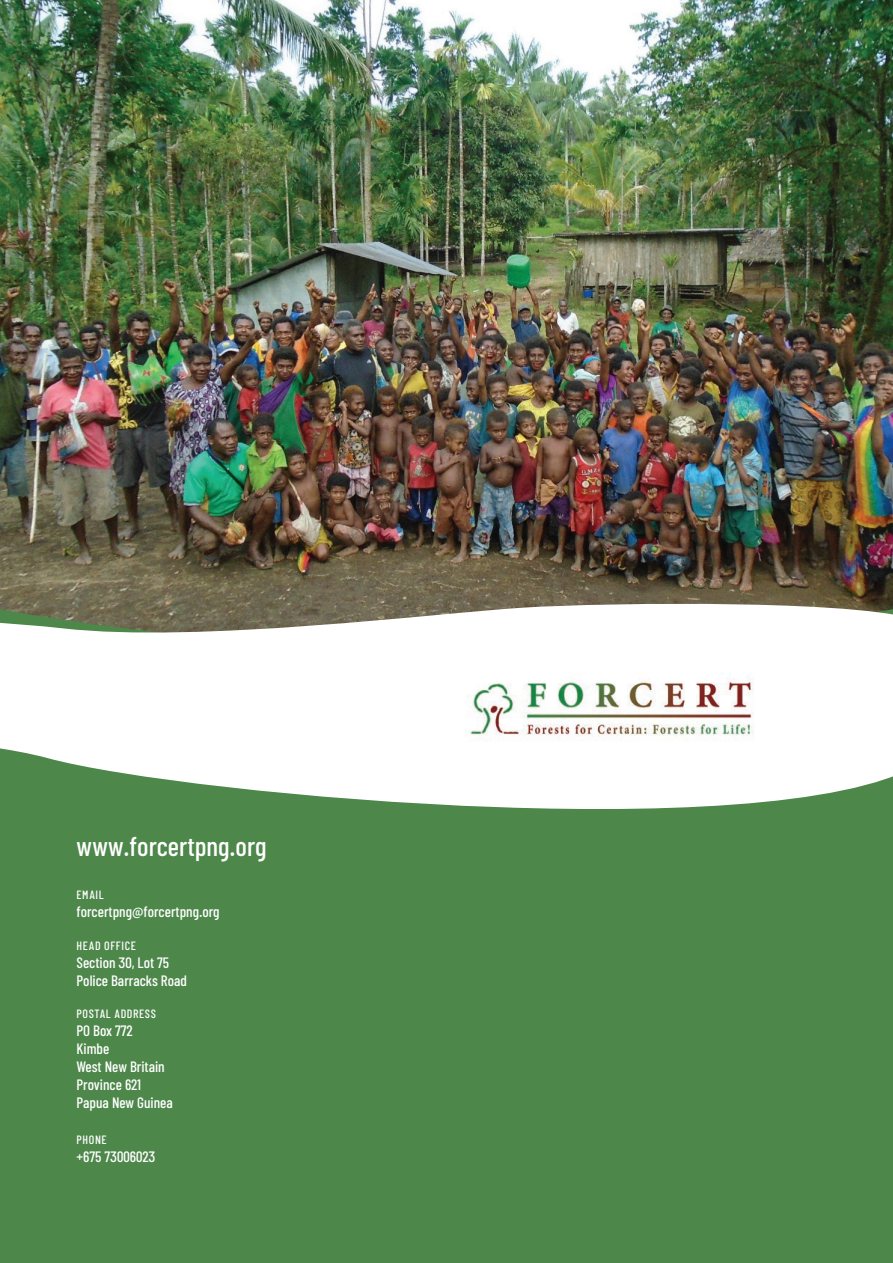
<style>
.page{position:relative;width:893px;height:1263px;background:#fff}
.page>*{position:absolute;margin:0;border:0;box-sizing:border-box;transform-origin:0 0}
.t1{font:500 27px "Barlow Condensed";color:#fff}
.t2{font:500 15px/18px "Barlow Condensed";color:#fff}
.t3{font:500 12px "Barlow Condensed";letter-spacing:.05em;color:#fff}
</style>
<div class="page">
<div style="left:0;top:574px;width:893px;height:689px;background:#4d874a"></div>
<img style="left:0;top:0;width:893px;height:599px">
<svg style="left:0;top:599px;width:893px;height:210px;background:#e2e6df"></svg>
<img style="left:466px;top:673px;width:295px;height:71px">
<h1 class="t1" style="left:77px;top:830px;width:191px">www.forcertpng.org</h1>
<p class="t3" style="left:77px;top:888px;width:29px">EMAIL</p>
<p class="t2" style="left:77px;top:903px;width:145px">forcertpng@forcertpng.org</p>
<p class="t3" style="left:77px;top:938px;width:61px">HEAD OFFICE</p>
<p class="t2" style="left:77px;top:953px;width:112px">Section 30, Lot 75<br>Police Barracks Road</p>
<p class="t3" style="left:77px;top:1006px;width:81px">POSTAL ADDRESS</p>
<p class="t2" style="left:77px;top:1021px;width:98px">PO Box 772<br>Kimbe<br>West New Britain<br>Province 621<br>Papua New Guinea</p>
<p class="t3" style="left:77px;top:1132px;width:32px">PHONE</p>
<p class="t2" style="left:77px;top:1147px;width:80px">+675 73006023</p>
</div>
